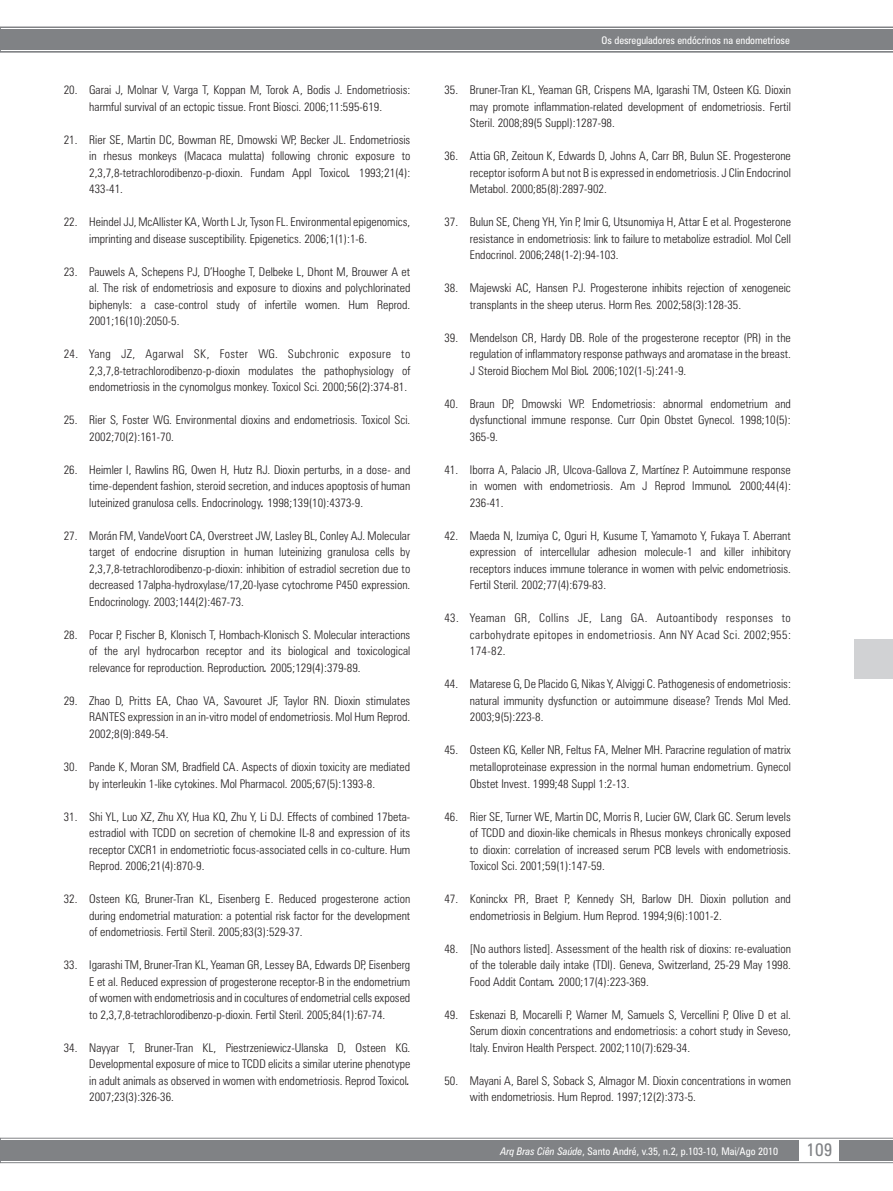
<style>
.page{position:relative;width:893px;height:1191px;background:#fff}
.page>*{position:absolute;margin:0;border:0;box-sizing:border-box;transform-origin:0 0}
.t1{font:condensed 18px "Zurich BT";color:#808285}
.z07_1_referencias{font:300 condensed 12px/16.5px "Zurich BT";color:#231f20;text-align:justify}
.t2{font:condensed 10.5px "Zurich BT";color:#fff}
.s1{font-weight:400;font-style:italic;font-stretch:normal}
.s2{font-style:italic}
</style>
<div class="page">
<svg style="left:0;top:1137px;width:893px;height:26px;background:#8f9194"></svg>
<div style="left:800px;top:1139px;width:39px;height:22px;background:#fff"></div>
<div style="left:855px;top:639px;width:38px;height:40px;background:#d1d2d4"></div>
<svg style="left:0;top:27px;width:893px;height:25px;background:#8a8c8e"></svg>
<p class="z07_1_referencias" style="left:64px;top:82px;width:348px;text-align:center">20. Garai J, Molnar V, Varga T, Koppan M, Torok A, Bodis J. Endometriosis: harmful survival of an ectopic tissue. Front Biosci. 2006;11:595-619.</p>
<p class="z07_1_referencias" style="left:89px;top:131px;width:323px;text-indent:-26px">21. Rier SE, Martin DC, Bowman RE, Dmowski WP, Becker JL. Endometriosis in rhesus monkeys (Macaca mulatta) following chronic exposure to 2,3,7,8-tetrachlorodibenzo-p-dioxin. Fundam Appl Toxicol<span class="s1">.</span> 1993;21(4):<br>433-41.</p>
<p class="z07_1_referencias" style="left:89px;top:214px;width:323px;text-indent:-26px">22. Heindel JJ, McAllister KA, Worth L Jr, Tyson FL. Environmental epigenomics, imprinting and disease susceptibility. Epigenetics. 2006;1(1):1-6.</p>
<p class="z07_1_referencias" style="left:89px;top:263px;width:323px;text-indent:-26px">23. Pauwels A, Schepens PJ, D’Hooghe T, Delbeke L, Dhont M, Brouwer A et al. The risk of endometriosis and exposure to dioxins and polychlorinated biphenyls: a case-control study of infertile women. Hum Reprod.<br>2001;16(10):2050-5.</p>
<p class="z07_1_referencias" style="left:89px;top:346px;width:323px;text-indent:-26px">24. Yang JZ, Agarwal SK, Foster WG. Subchronic exposure to 2,3,7,8-tetrachlorodibenzo-p-dioxin modulates the pathophysiology of endometriosis in the cynomolgus monkey. Toxicol Sci. 2000;56(2):374-81.</p>
<p class="z07_1_referencias" style="left:89px;top:412px;width:323px;text-indent:-26px">25. Rier S, Foster WG. Environmental dioxins and endometriosis. Toxicol Sci.<br>2002;70(2):161-70.</p>
<p class="z07_1_referencias" style="left:89px;top:461px;width:323px;text-indent:-26px">26. Heimler I, Rawlins RG, Owen H, Hutz RJ. Dioxin perturbs, in a dose- and time-dependent fashion, steroid secretion, and induces apoptosis of human luteinized granulosa cells. Endocrinology<span class="s1">.</span> 1998;139(10):4373-9.</p>
<p class="z07_1_referencias" style="left:89px;top:527px;width:323px;text-indent:-26px">27. Morán FM, VandeVoort CA, Overstreet JW, Lasley BL, Conley AJ. Molecular target of endocrine disruption in human luteinizing granulosa cells by 2,3,7,8-tetrachlorodibenzo-p-dioxin: inhibition of estradiol secretion due to decreased 17alpha-hydroxylase/17,20-lyase cytochrome P450 expression.<br>Endocrinology. 2003;144(2):467-73.</p>
<p class="z07_1_referencias" style="left:89px;top:626px;width:323px;text-indent:-26px">28. Pocar P, Fischer B, Klonisch T, Hombach-Klonisch S. Molecular interactions of the aryl hydrocarbon receptor and its biological and toxicological relevance for reproduction. Reproduction<span class="s1">.</span> 2005;129(4):379-89.</p>
<p class="z07_1_referencias" style="left:89px;top:692px;width:323px;text-indent:-26px">29. Zhao D, Pritts EA, Chao VA, Savouret JF, Taylor RN. Dioxin stimulates RANTES expression in an in-vitro model of endometriosis. Mol Hum Reprod.<br>2002;8(9):849-54.</p>
<p class="z07_1_referencias" style="left:89px;top:758px;width:323px;text-indent:-26px">30. Pande K, Moran SM, Bradfield CA. Aspects of dioxin toxicity are mediated by interleukin 1-like cytokines. Mol Pharmacol. 2005;67(5):1393-8.</p>
<p class="z07_1_referencias" style="left:89px;top:808px;width:323px;text-indent:-26px">31. Shi YL, Luo XZ, Zhu XY, Hua KQ, Zhu Y, Li DJ. Effects of combined 17beta&shy;estradiol with TCDD on secretion of chemokine IL-8 and expression of its receptor CXCR1 in endometriotic focus-associated cells in co-culture. Hum Reprod. 2006;21(4):870-9.</p>
<p class="z07_1_referencias" style="left:89px;top:890px;width:323px;text-indent:-26px">32. Osteen KG, Bruner-Tran KL, Eisenberg E. Reduced progesterone action during endometrial maturation: a potential risk factor for the development of endometriosis. Fertil Steril. 2005;83(3):529-37.</p>
<p class="z07_1_referencias" style="left:89px;top:956px;width:323px;text-indent:-26px">33. Igarashi TM, Bruner-Tran KL, Yeaman GR, Lessey BA, Edwards DP, Eisenberg E et al. Reduced expression of progesterone receptor-B in the endometrium of women with endometriosis and in cocultures of endometrial cells exposed to 2,3,7,8-tetrachlorodibenzo-p-dioxin. Fertil Steril. 2005;84(1):67-74.</p>
<p class="z07_1_referencias" style="left:89px;top:1039px;width:323px;text-indent:-26px">34. Nayyar T, Bruner-Tran KL, Piestrzeniewicz-Ulanska D, Osteen KG.<br>Developmental exposure of mice to TCDD elicits a similar uterine phenotype in adult animals as observed in women with endometriosis. Reprod Toxicol<span class="s1">.<br></span>2007;23(3):326-36.</p>
<p class="t2" style="left:601px;top:34px;width:190px">Os desreguladores endócrinos na endometriose</p>
<p class="z07_1_referencias" style="left:470px;top:82px;width:323px;text-indent:-26px">35. Bruner-Tran KL, Yeaman GR, Crispens MA, Igarashi TM, Osteen KG. Dioxin may promote inflammation-related development of endometriosis. Fertil Steril. 2008;89(5 Suppl):1287-98.</p>
<p class="z07_1_referencias" style="left:470px;top:148px;width:323px;text-indent:-26px">36. Attia GR, Zeitoun K, Edwards D, Johns A, Carr BR, Bulun SE. Progesterone receptor isoform A but not B is expressed in endometriosis. J Clin Endocrinol Metabol. 2000;85(8):2897-902.</p>
<p class="z07_1_referencias" style="left:470px;top:214px;width:323px;text-indent:-26px">37. Bulun SE, Cheng YH, Yin P, Imir G, Utsunomiya H, Attar E et al. Progesterone resistance in endometriosis: link to failure to metabolize estradiol. Mol Cell Endocrinol. 2006;248(1-2):94-103.</p>
<p class="z07_1_referencias" style="left:470px;top:280px;width:323px;text-indent:-26px">38. Majewski AC, Hansen PJ. Progesterone inhibits rejection of xenogeneic transplants in the sheep uterus. Horm Res<span class="s2">.</span> 2002;58(3):128-35.</p>
<p class="z07_1_referencias" style="left:470px;top:329px;width:323px;text-indent:-26px">39. Mendelson CR, Hardy DB. Role of the progesterone receptor (PR) in the regulation of inflammatory response pathways and aromatase in the breast.<br>J Steroid Biochem Mol Biol<span class="s1">.</span> 2006;102(1-5):241-9.</p>
<p class="z07_1_referencias" style="left:470px;top:395px;width:323px;text-indent:-26px">40. Braun DP, Dmowski WP. Endometriosis: abnormal endometrium and dysfunctional immune response. Curr Opin Obstet Gynecol. 1998;10(5):<br>365-9.</p>
<p class="z07_1_referencias" style="left:470px;top:461px;width:323px;text-indent:-26px">41. Iborra A, Palacio JR, Ulcova-Gallova Z, Martínez P. Autoimmune response in women with endometriosis. Am J Reprod Immunol<span class="s1">.</span> 2000;44(4):<br>236-41.</p>
<p class="z07_1_referencias" style="left:470px;top:527px;width:323px;text-indent:-26px">42. Maeda N, Izumiya C, Oguri H, Kusume T, Yamamoto Y, Fukaya T. Aberrant expression of intercellular adhesion molecule-1 and killer inhibitory receptors induces immune tolerance in women with pelvic endometriosis.<br>Fertil Steril. 2002;77(4):679-83.</p>
<p class="z07_1_referencias" style="left:470px;top:610px;width:323px;text-indent:-26px">43. Yeaman GR, Collins JE, Lang GA. Autoantibody responses to carbohydrate epitopes in endometriosis. Ann NY Acad Sci. 2002;955:<br>174-82.</p>
<p class="z07_1_referencias" style="left:470px;top:676px;width:323px;text-indent:-26px">44. Matarese G, De Placido G, Nikas Y, Alviggi C. Pathogenesis of endometriosis: natural immunity dysfunction or autoimmune disease? Trends Mol Med.<br>2003;9(5):223-8.</p>
<p class="z07_1_referencias" style="left:470px;top:742px;width:323px;text-indent:-26px">45. Osteen KG, Keller NR, Feltus FA, Melner MH. Paracrine regulation of matrix metalloproteinase expression in the normal human endometrium. Gynecol Obstet Invest. 1999;48 Suppl 1:2-13.</p>
<p class="z07_1_referencias" style="left:470px;top:808px;width:323px;text-indent:-26px">46. Rier SE, Turner WE, Martin DC, Morris R, Lucier GW, Clark GC. Serum levels of TCDD and dioxin-like chemicals in Rhesus monkeys chronically exposed to dioxin: correlation of increased serum PCB levels with endometriosis.<br>Toxicol Sci. 2001;59(1):147-59.</p>
<p class="z07_1_referencias" style="left:470px;top:890px;width:323px;text-indent:-26px">47. Koninckx PR, Braet P, Kennedy SH, Barlow DH. Dioxin pollution and endometriosis in Belgium. Hum Reprod. 1994;9(6):1001-2.</p>
<p class="z07_1_referencias" style="left:470px;top:940px;width:323px;text-indent:-26px">48. [No authors listed]. Assessment of the health risk of dioxins: re-evaluation of the tolerable daily intake (TDI). Geneva, Switzerland, 25-29 May 1998.<br>Food Addit Contam<span class="s1">.</span> 2000;17(4):223-369.</p>
<p class="z07_1_referencias" style="left:470px;top:1006px;width:323px;text-indent:-26px">49. Eskenazi B, Mocarelli P, Warner M, Samuels S, Vercellini P, Olive D et al.<br>Serum dioxin concentrations and endometriosis: a cohort study in Seveso, Italy. Environ Health Perspect. 2002;110(7):629-34.</p>
<p class="z07_1_referencias" style="left:470px;top:1072px;width:323px;text-indent:-26px">50. Mayani A, Barel S, Soback S, Almagor M. Dioxin concentrations in women with endometriosis. Hum Reprod. 1997;12(2):373-5.</p>
<p class="t2" style="left:501px;top:1144px;width:279px"><span class="s2">Arq Bras Ciên Saúde</span>, Santo André, v.35, n.2, p.103-10, Mai/Ago 2010</p>
<h1 class="t1" style="left:806px;top:1138px;width:27px">109</h1>
</div>
